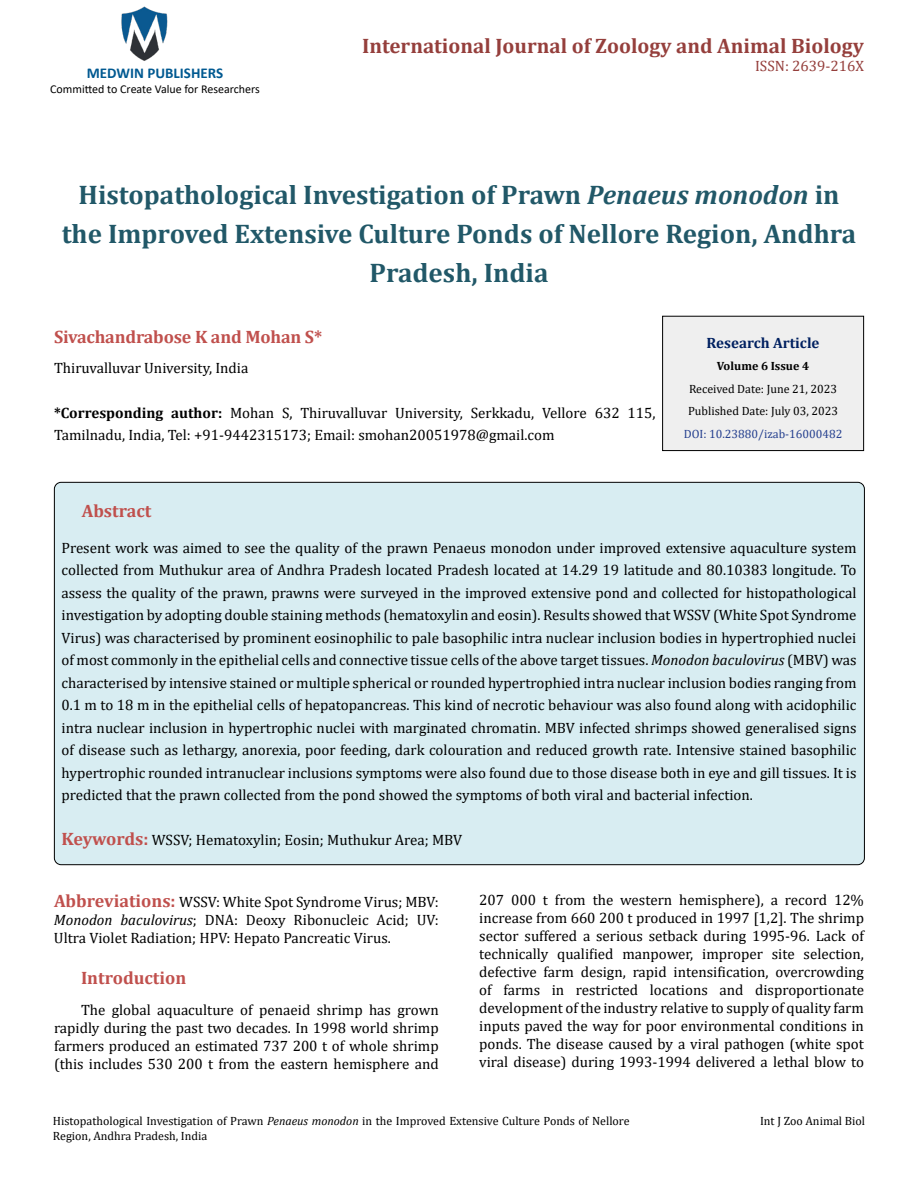
<style>
.page{position:relative;width:918px;height:1188px;background:#fff}
.page>*{position:absolute;margin:0;border:0;box-sizing:border-box;transform-origin:0 0}
.t1{font:700 27px/39px "Cambria";color:#215868;text-align:center}
.t2{font:700 21px "Cambria";color:#953f3c}
.t3{font:700 18px "Cambria";letter-spacing:-.01em;color:#c0504d}
.t4{font:15px/18px "Cambria";color:#000;text-align:justify}
.t5{font:700 15px "Calibri";color:#005991}
.t6{font:700 15px "Cambria";color:#002060}
.t7{font:15px "Cambria";color:#953f3c}
.t8{font:12px/14.4px "Cambria";color:#000}
.t9{font:12px "Calibri";color:#000}
.t10{font:12px "Cambria";color:#25408f}
.t11{font:700 12px "Cambria";color:#000}
.s1{font-style:italic}
.s2{font-weight:700}
.s3{font-weight:700;font-size:18px;color:#c0504d}
</style>
<div class="page">
<img style="left:121px;top:6px;width:47px;height:55px">
<div style="left:663px;top:316px;width:201px;height:135px;background:#efefef"></div>
<div style="left:662px;top:316px;width:202px;height:135px;border:1px solid #000"></div>
<div style="left:54px;top:482px;width:810px;height:383px;background:#d8edf2;border-radius:7px"></div>
<p class="t5" style="left:87px;top:63px;width:138px">MEDWIN PUBLISHERS</p>
<p class="t9" style="left:50px;top:80px;width:211px">Committed to Create Value for Researchers</p>
<h2 class="t2" style="left:362px;top:31px;width:503px">International Journal of Zoology and Animal Biology</h2>
<p class="t7" style="left:755px;top:57px;width:110px">ISSN: 2639-216X</p>
<h1 class="t1" style="left:62px;top:174px;width:796px">Histopathological Investigation of Prawn <span class="s1">Penaeus monodon</span> in the Improved Extensive Culture Ponds of Nellore Region, Andhra<br>Pradesh, India</h1>
<p class="t3" style="left:54px;top:324px;width:270px">Sivachandrabose K and Mohan S*</p>
<p class="t4" style="left:54px;top:358px;width:196px">Thiruvalluvar University, India</p>
<p class="t4" style="left:54px;top:401px;width:603px;line-height:22.5px"><span class="s2">*Corresponding author:</span> Mohan S, Thiruvalluvar University, Serkkadu, Vellore 632 115,<br>Tamilnadu, India, Tel: +91-9442315173; Email: smohan20051978@gmail.com</p>
<p class="t6" style="left:707px;top:332px;width:114px">Research Article</p>
<p class="t11" style="left:717px;top:358px;width:94px">Volume 6 Issue 4</p>
<p class="t8" style="left:688px;top:377px;width:151px;line-height:22.5px">Received Date: June 21, 2023<br>Published Date: July 03, 2023</p>
<p class="t10" style="left:684px;top:427px;width:160px">DOI: 10.23880/izab-16000482</p>
<p class="t3" style="left:82px;top:498px;width:71px">Abstract</p>
<p class="t4" style="left:62px;top:536px;width:797px;line-height:22.5px">Present work was aimed to see the quality of the prawn Penaeus monodon under improved extensive aquaculture system collected from Muthukur area of Andhra Pradesh located Pradesh located at 14.29 19 latitude and 80.10383 longitude. To assess the quality of the prawn, prawns were surveyed in the improved extensive pond and collected for histopathological investigation by adopting double staining methods (hematoxylin and eosin). Results showed that WSSV (White Spot Syndrome Virus) was characterised by prominent eosinophilic to pale basophilic intra nuclear inclusion bodies in hypertrophied nuclei of most commonly in the epithelial cells and connective tissue cells of the above target tissues. <span class="s1">Monodon baculovirus</span> (MBV) was characterised by intensive stained or multiple spherical or rounded hypertrophied intra nuclear inclusion bodies ranging from 0.1 m to 18 m in the epithelial cells of hepatopancreas. This kind of necrotic behaviour was also found along with acidophilic intra nuclear inclusion in hypertrophic nuclei with marginated chromatin. MBV infected shrimps showed generalised signs of disease such as lethargy, anorexia, poor feeding, dark colouration and reduced growth rate. Intensive stained basophilic hypertrophic rounded intranuclear inclusions symptoms were also found due to those disease both in eye and gill tissues. It is predicted that the prawn collected from the pond showed the symptoms of both viral and bacterial infection.</p>
<p class="t4" style="left:62px;top:831px;width:402px"><span class="s3">Keywords:</span> WSSV; Hematoxylin; Eosin; Muthukur Area; MBV</p>
<p class="t4" style="left:54px;top:893px;width:386px"><span class="s3">Abbreviations:</span> WSSV: White Spot Syndrome Virus; MBV:<br><span class="s1">Monodon baculovirus</span>; DNA: Deoxy Ribonucleic Acid; UV:<br>Ultra Violet Radiation; HPV: Hepato Pancreatic Virus.</p>
<p class="t3" style="left:81px;top:965px;width:107px">Introduction</p>
<p class="t4" style="left:54px;top:1001px;width:386px;text-indent:27px">The global aquaculture of penaeid shrimp has grown rapidly during the past two decades. In 1998 world shrimp farmers produced an estimated 737 200 t of whole shrimp (this includes 530 200 t from the eastern hemisphere and</p>
<p class="t4" style="left:479px;top:891px;width:386px">207 000 t from the western hemisphere), a record 12% increase from 660 200 t produced in 1997 [1,2]. The shrimp sector suffered a serious setback during 1995-96. Lack of technically qualified manpower, improper site selection, defective farm design, rapid intensification, overcrowding of farms in restricted locations and disproportionate development of the industry relative to supply of quality farm inputs paved the way for poor environmental conditions in ponds. The disease caused by a viral pathogen (white spot viral disease) during 1993-1994 delivered a lethal blow to</p>
<p class="t8" style="left:53px;top:1114px;width:578px">Histopathological Investigation of Prawn <span class="s1">Penaeus monodon</span> in the Improved Extensive Culture Ponds of Nellore<br>Region, Andhra Pradesh, India</p>
<p class="t8" style="left:760px;top:1114px;width:106px">Int J Zoo Animal Biol</p>
</div>
